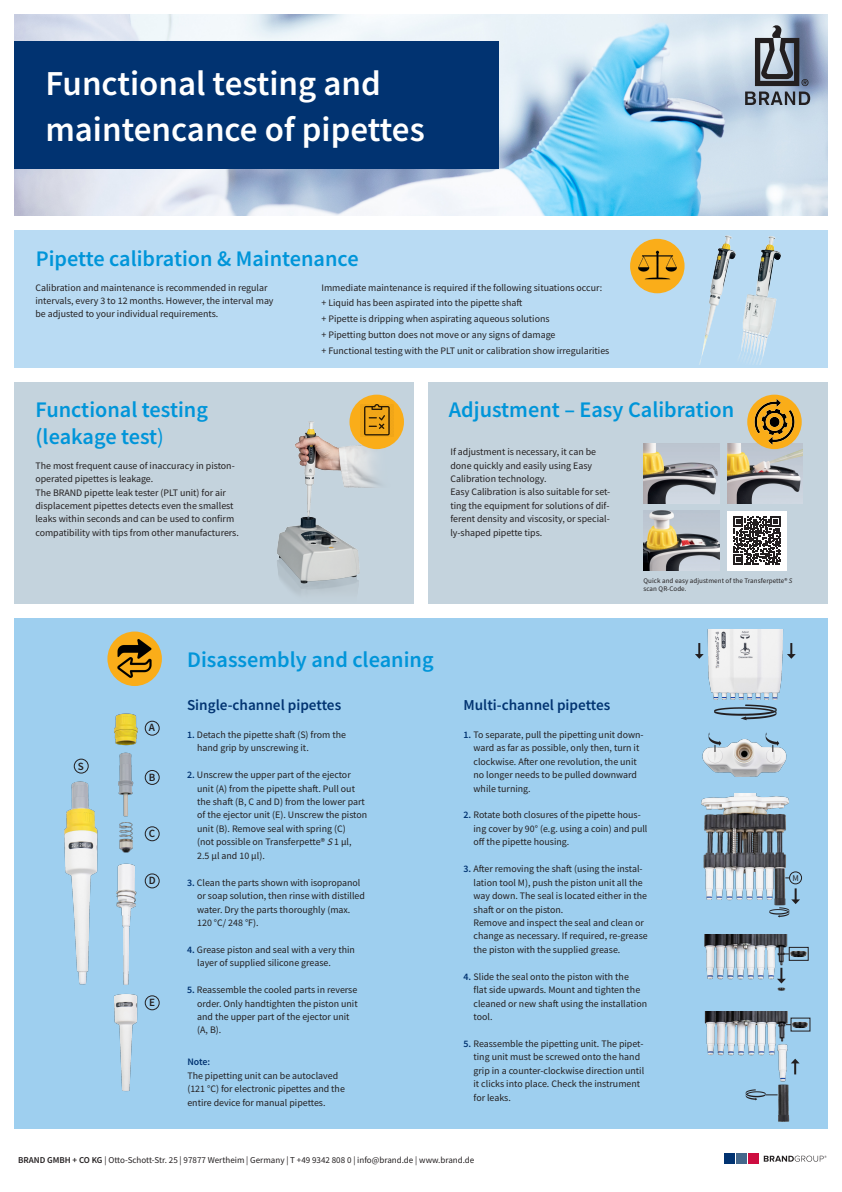
<style>
.page{position:relative;width:842px;height:1192px;background:#fff}
.page>*{position:absolute;margin:0;border:0;box-sizing:border-box;transform-origin:0 0}
.t1{font:600 35px/46px "Source Sans Pro";color:#fff}
.t2{font:600 22.3px/26.8px "Source Sans Pro";color:#0095d9}
.t3{font:600 15.2px "Source Sans Pro";color:#013371}
.t4{font:600 11.1px "Source Sans Pro";color:#231f20}
.t5{font:9.9px/13.4px "Source Sans Pro";color:#231f20}
.t6{font:600 9.9px "Source Sans Pro";color:#013371}
.t7{font:9px "Source Sans Pro";color:#231f20}
.t8{font:8.85px "Source Sans Pro";color:#231f20}
.t9{font:7px/8.4px "Source Sans Pro";letter-spacing:.01em;color:#231f20}
.s1{font-weight:400}
.s2{font-style:italic}
.s3{font-weight:600;color:#013371}
.s4{font-weight:600}
</style>
<div class="page">
<div style="left:14px;top:618px;width:814px;height:511px;background:#9ecfef"></div>
<div style="left:428px;top:382px;width:400px;height:222px;background:#c4d3dd"></div>
<div style="left:14px;top:382px;width:400px;height:222px;background:#c4d3dd"></div>
<div style="left:14px;top:230px;width:814px;height:137px;background:#b9dbf3"></div>
<svg style="left:764px;top:1156px;width:62px;height:6px"></svg>
<div style="left:749px;top:1154px;width:10px;height:10px;background:#cd0d40"></div>
<div style="left:737px;top:1154px;width:10px;height:10px;background:#44678b"></div>
<div style="left:725px;top:1154px;width:10px;height:10px;background:#013371"></div>
<img style="left:683px;top:235px;width:98px;height:130px">
<img style="left:14px;top:14px;width:814px;height:201px">
<div style="left:630px;top:239px;width:54px;height:54px;background:#faad19;border-radius:50%"></div>
<img style="left:634px;top:242px;width:46px;height:46px">
<img style="left:277px;top:404px;width:118px;height:190px">
<div style="left:349px;top:395px;width:55px;height:54px;background:#faad19;border-radius:50%"></div>
<img style="left:643px;top:444px;width:76px;height:59px">
<img style="left:727px;top:444px;width:76px;height:59px">
<img style="left:643px;top:511px;width:76px;height:59px">
<div style="left:747px;top:395px;width:55px;height:54px;background:#faad19;border-radius:50%"></div>
<img style="left:752px;top:397px;width:46px;height:50px">
<div style="left:727px;top:511px;width:60px;height:59px;background:#fff"></div>
<svg style="left:733px;top:517px;width:48px;height:48px"></svg>
<img style="left:64px;top:772px;width:34px;height:213px">
<img style="left:114px;top:713px;width:33px;height:33px">
<img style="left:118px;top:752px;width:31px;height:65px">
<img style="left:119px;top:822px;width:14px;height:31px">
<img style="left:116px;top:863px;width:29px;height:122px">
<img style="left:114px;top:994px;width:32px;height:98px">
<div style="left:74px;top:759px;width:14px;height:14px;border:1px solid #231f20;border-radius:50%"></div>
<div style="left:145px;top:996px;width:14px;height:14px;border:1px solid #231f20;border-radius:50%"></div>
<div style="left:145px;top:874px;width:14px;height:14px;border:1px solid #231f20;border-radius:50%"></div>
<div style="left:145px;top:827px;width:14px;height:14px;border:1px solid #231f20;border-radius:50%"></div>
<div style="left:145px;top:770px;width:14px;height:15px;border:1px solid #231f20;border-radius:50%"></div>
<div style="left:145px;top:721px;width:14px;height:14px;border:1px solid #231f20;border-radius:50%"></div>
<div style="left:107px;top:632px;width:55px;height:54px;background:#faad19;border-radius:50%"></div>
<img style="left:115px;top:639px;width:40px;height:40px">
<img style="left:707px;top:629px;width:77px;height:71px">
<img style="left:714px;top:704px;width:63px;height:17px">
<img style="left:702px;top:734px;width:85px;height:43px">
<img style="left:766px;top:732px;width:13px;height:14px">
<img style="left:708px;top:732px;width:14px;height:14px">
<img style="left:701px;top:793px;width:91px;height:113px">
<img style="left:704px;top:934px;width:89px;height:57px">
<img style="left:704px;top:1012px;width:99px;height:110px">
<img style="left:793px;top:1020px;width:15px;height:9px">
<svg style="left:766px;top:1095px;width:12px;height:1px"></svg>
<img style="left:791px;top:949px;width:15px;height:9px">
<div style="left:789px;top:947px;width:19px;height:13px;border:1px solid #231f20"></div>
<img style="left:769px;top:907px;width:21px;height:10px">
<div style="left:789px;top:872px;width:13px;height:12px;border:1px solid #231f20;border-radius:50%"></div>
<svg style="left:791px;top:888px;width:9px;height:16px"></svg>
<svg style="left:777px;top:968px;width:9px;height:15px"></svg>
<svg style="left:791px;top:1059px;width:8px;height:15px"></svg>
<img style="left:744px;top:1090px;width:22px;height:11px">
<svg style="left:695px;top:643px;width:9px;height:16px"></svg>
<svg style="left:787px;top:643px;width:9px;height:16px"></svg>
<img style="left:360px;top:404px;width:32px;height:33px">
<div style="left:14px;top:41px;width:485px;height:128px;background:#013371"></div>
<svg style="left:745px;top:92px;width:65px;height:13px"></svg>
<svg style="left:755px;top:25px;width:53px;height:61px;background:#6e7682"></svg>
<h1 class="t1" style="left:45px;top:60px;width:381px">Functional testing and maintencance of pipettes</h1>
<h2 class="t2" style="left:36px;top:245px;width:324px">Pipette calibration &amp; Maintenance</h2>
<p class="t5" style="left:35px;top:280px;width:240px">Calibration and maintenance is recommended in regular intervals, every 3 to 12 months. However, the interval may be adjusted to your individual requirements.</p>
<h2 class="t2" style="left:35px;top:396px;width:174px">Functional testing (leakage test<span class="s1">)</span></h2>
<p class="t5" style="left:35px;top:459px;width:205px">The most frequent cause of inaccuracy in piston&shy;operated pipettes is leakage.<br>The BRAND pipette leak tester (PLT unit) for air displacement pipettes detects even the smallest leaks within seconds and can be used to confirm compatibility with tips from other manufacturers.</p>
<p class="t5" style="left:321px;top:279px;width:289px;line-height:15.8px">Immediate maintenance is required if the following situations occur: + Liquid has been aspirated into the pipette shaft<br>+ Pipette is dripping when aspirating aqueous solutions<br>+ Pipetting button does not move or any signs of damage<br>+ Functional testing with the PLT unit or calibration show irregularities</p>
<h2 class="t2" style="left:449px;top:396px;width:287px">Adjustment – Easy Calibration</h2>
<p class="t5" style="left:450px;top:445px;width:161px">If adjustment is necessary, it can be done quickly and easily using Easy Calibration technology.<br>Easy Calibration is also suitable for set&shy;ting the equipment for solutions of dif&shy;ferent density and viscosity, or special&shy;ly-shaped pipette tips.</p>
<p class="t9" style="left:643px;top:576px;width:151px">Quick and easy adjustment of the Transferpette® <span class="s2">S </span>scan QR-Code.</p>
<p class="t4" style="left:78px;top:759px;width:8px">S</p>
<p class="t4" style="left:149px;top:720px;width:8px">A</p>
<p class="t4" style="left:149px;top:770px;width:8px">B</p>
<p class="t4" style="left:149px;top:826px;width:8px">C</p>
<p class="t4" style="left:149px;top:873px;width:8px">D</p>
<p class="t4" style="left:149px;top:995px;width:7px">E</p>
<h2 class="t2" style="left:187px;top:646px;width:248px">Disassembly and cleaning</h2>
<h3 class="t3" style="left:187px;top:695px;width:156px">Single-channel pipettes</h3>
<p class="t5" style="left:197px;top:728px;width:150px;text-indent:-10px"><span class="s3">1.</span> Detach the pipette shaft (S) from the hand grip by unscrewing it.</p>
<p class="t5" style="left:197px;top:768px;width:172px;text-indent:-10px"><span class="s3">2.</span> Unscrew the upper part of the ejector unit (A) from the pipette shaft. Pull out the shaft (B, C and D) from the lower part of the ejector unit (E). Unscrew the piston unit (B). Remove seal with spring (C)<br>(not possible on Transferpette® <span class="s2">S</span>1 μl,<br>2.5 μl and 10 μl).</p>
<p class="t5" style="left:197px;top:876px;width:169px;text-indent:-10px"><span class="s3">3.</span> Clean the parts shown with isopropanol or soap solution, then rinse with distilled water. Dry the parts thoroughly (max.<br>120 °C/ 248 °F).</p>
<p class="t5" style="left:197px;top:943px;width:159px;text-indent:-10px"><span class="s3">4.</span> Grease piston and seal with a very thin layer of supplied silicone grease.</p>
<p class="t5" style="left:197px;top:983px;width:162px;text-indent:-10px"><span class="s3">5.</span> Reassemble the cooled parts in reverse order. Only handtighten the piston unit and the upper part of the ejector unit (A, B).</p>
<p class="t6" style="left:187px;top:1056px;width:24px">Note:</p>
<p class="t5" style="left:187px;top:1069px;width:159px">The pipetting unit can be autoclaved (121 °C) for electronic pipettes and the entire device for manual pipettes.</p>
<h3 class="t3" style="left:463px;top:695px;width:148px">Multi-channel pipettes</h3>
<p class="t5" style="left:473px;top:728px;width:172px;text-indent:-10px"><span class="s3">1.</span> To separate, pull the pipetting unit down&shy;ward as far as possible, only then, turn it clockwise. After one revolution, the unit no longer needs to be pulled downward while turning.</p>
<p class="t5" style="left:473px;top:808px;width:175px;text-indent:-10px"><span class="s3">2.</span> Rotate both closures of the pipette hous&shy;ing cover by 90° (e.g. using a coin) and pull off the pipette housing.</p>
<p class="t5" style="left:473px;top:862px;width:176px;text-indent:-10px"><span class="s3">3.</span> After removing the shaft (using the instal&shy;lation tool M), push the piston unit all the way down. The seal is located either in the shaft or on the piston.<br>Remove and inspect the seal and clean or change as necessary. If required, re-grease the piston with the supplied grease.</p>
<p class="t5" style="left:473px;top:970px;width:175px;text-indent:-10px"><span class="s3">4.</span> Slide the seal onto the piston with the<br>flat side upwards. Mount and tighten the cleaned or new shaft using the installation tool.</p>
<p class="t5" style="left:473px;top:1037px;width:172px;text-indent:-10px"><span class="s3">5.</span> Reassemble the pipetting unit. The pipet&shy;ting unit must be screwed onto the hand grip in a counter-clockwise direction until it clicks into place. Check the instrument for leaks.</p>
<p class="t7" style="left:18px;top:1155px;width:458px"><span class="s4">BRAND GMBH + CO KG</span> | Otto-Schott-Str. 25 | 97877 Wertheim | Germany | T +49 9342 808 0 | info@brand.de | www.brand.de</p>
<p class="t8" style="left:792px;top:872px;width:8px">M</p>
</div>
